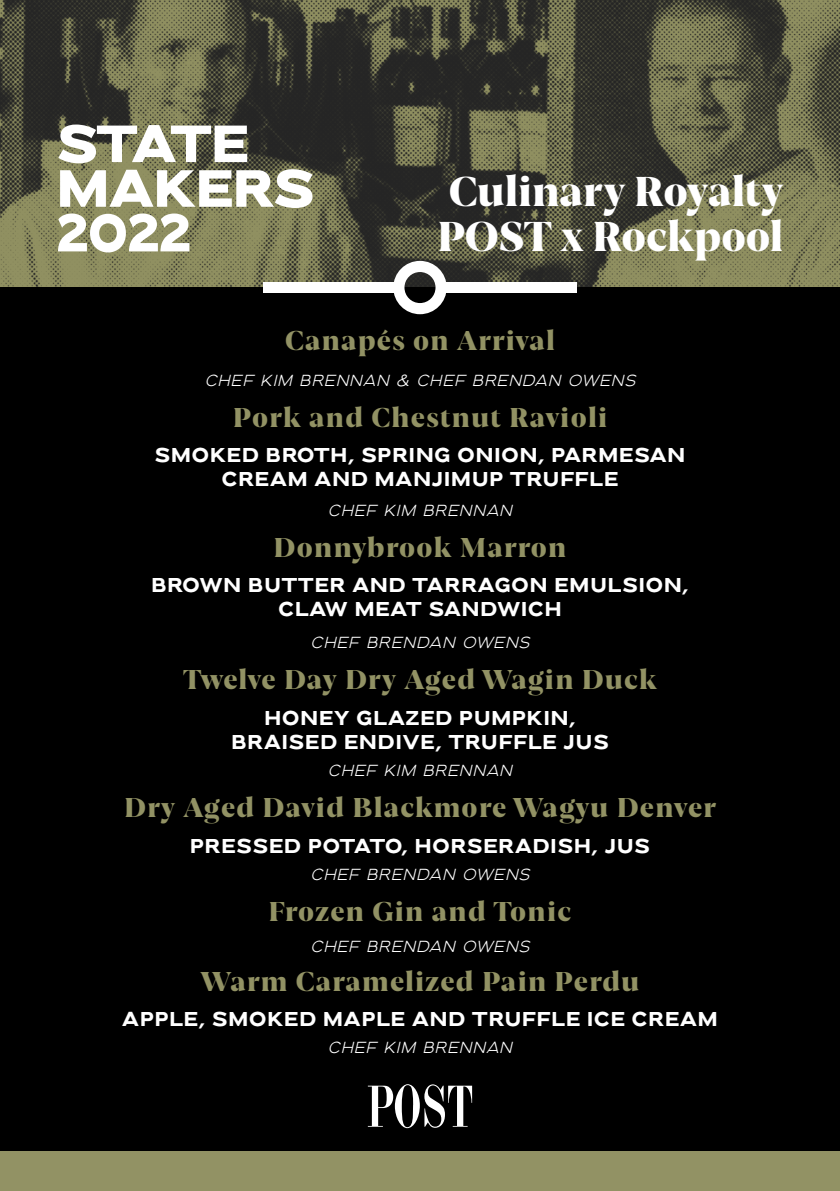
<style>
.page{position:relative;width:840px;height:1191px;background:#fff}
.page>*{position:absolute;margin:0;border:0;box-sizing:border-box;transform-origin:0 0}
.t1{font:800 52.2px/44.6px "Ezra";color:#fff}
.t2{font:900 39.8px/45.6px "Joane";letter-spacing:-.005em;color:#fff}
.t3{font:900 26px "Joane";letter-spacing:.05em;color:#929264}
.t4{font:700 20px/24px "Ezra";letter-spacing:.05em;color:#fff;text-align:center}
.t5{font:italic 300 16px "Ezra";letter-spacing:.05em;color:#fff}
</style>
<div class="page">
<img style="left:0;top:0;width:839px;height:287px">
<div style="left:0;top:287px;width:839px;height:904px;background:#000"></div>
<svg style="left:393px;top:261px;width:53px;height:53px"></svg>
<div style="left:435px;top:282px;width:141px;height:11px;background:#fff"></div>
<div style="left:263px;top:282px;width:141px;height:11px;background:#fff"></div>
<div style="left:0;top:1151px;width:839px;height:40px;background:#929264"></div>
<svg style="left:367px;top:1084px;width:105px;height:44px"></svg>
<h1 class="t1" style="left:57px;top:123px;width:259px">STATE<br>MAKERS<br>2022</h1>
<h2 class="t2" style="left:437px;top:167px;width:347px">Culinary Royalty<br>POST x Rockpool</h2>
<h3 class="t3" style="left:285px;top:322px;width:271px">Canapés on Arrival</h3>
<p class="t5" style="left:204px;top:372px;width:432px">CHEF KIM BRENNAN &amp; CHEF BRENDAN OWENS</p>
<h3 class="t3" style="left:233px;top:399px;width:375px">Pork and Chestnut Ravioli</h3>
<p class="t4" style="left:155px;top:444px;width:531px">SMOKED BROTH, SPRING ONION, PARMESAN<br>CREAM AND MANJIMUP TRUFFLE</p>
<p class="t5" style="left:328px;top:501px;width:185px">CHEF KIM BRENNAN</p>
<h3 class="t3" style="left:273px;top:528px;width:294px">Donnybrook Marron</h3>
<p class="t4" style="left:151px;top:573px;width:538px">BROWN BUTTER AND TARRAGON EMULSION,<br>CLAW MEAT SANDWICH</p>
<p class="t5" style="left:310px;top:634px;width:220px">CHEF BRENDAN OWENS</p>
<h3 class="t3" style="left:183px;top:661px;width:475px">Twelve Day Dry Aged Wagin Duck</h3>
<p class="t4" style="left:231px;top:706px;width:378px">HONEY GLAZED PUMPKIN,<br>BRAISED ENDIVE, TRUFFLE JUS</p>
<p class="t5" style="left:328px;top:762px;width:185px">CHEF KIM BRENNAN</p>
<h3 class="t3" style="left:124px;top:789px;width:592px">Dry Aged David Blackmore Wagyu Denver</h3>
<p class="t4" style="left:190px;top:834px;width:461px">PRESSED POTATO, HORSERADISH, JUS</p>
<p class="t5" style="left:310px;top:865px;width:220px">CHEF BRENDAN OWENS</p>
<h3 class="t3" style="left:268px;top:892px;width:304px">Frozen Gin and Tonic</h3>
<p class="t5" style="left:310px;top:937px;width:220px">CHEF BRENDAN OWENS</p>
<h3 class="t3" style="left:200px;top:962px;width:440px">Warm Caramelized Pain Perdu</h3>
<p class="t4" style="left:122px;top:1007px;width:596px">APPLE, SMOKED MAPLE AND TRUFFLE ICE CREAM</p>
<p class="t5" style="left:328px;top:1039px;width:185px">CHEF KIM BRENNAN</p>
</div>
